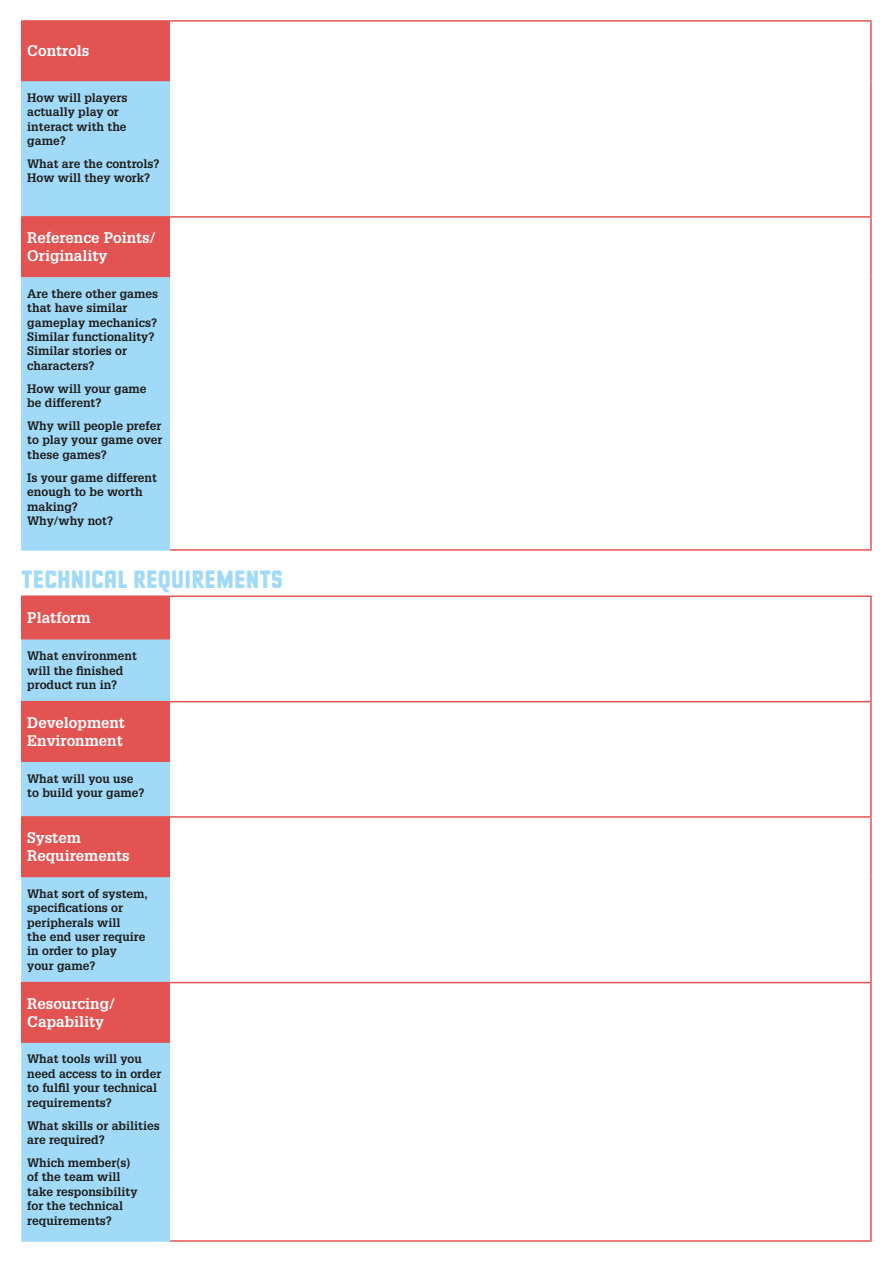
<style>
.page{position:relative;width:893px;height:1263px;background:#fff}
.page>*{position:absolute;margin:0;border:0;box-sizing:border-box;transform-origin:0 0}
.t1{font:700 27px "Berber King Caps";color:#a1daf8}
.t2{font:700 15px/18px "Glypha LT Std";color:#fff}
.t3{font:700 12px/14.4px "Glypha LT Std";color:#1d1d1b}
</style>
<div class="page">
<div style="left:21px;top:21px;width:149px;height:59px;background:#e35351"></div>
<div style="left:21px;top:80px;width:149px;height:137px;background:#a1daf8"></div>
<div style="left:21px;top:217px;width:149px;height:59px;background:#e35351"></div>
<div style="left:21px;top:276px;width:149px;height:274px;background:#a1daf8"></div>
<hr style="left:870px;top:22px;width:2px;height:58px;background:#e35351">
<hr style="left:21px;top:80px;width:149px;height:1px;background:#e35351">
<hr style="left:870px;top:80px;width:2px;height:136px;background:#e35351">
<hr style="left:170px;top:20px;width:702px;height:2px;background:#e35351">
<hr style="left:21px;top:20px;width:149px;height:2px;background:#e35351">
<hr style="left:170px;top:216px;width:702px;height:2px;background:#e35351">
<hr style="left:870px;top:218px;width:2px;height:58px;background:#e35351">
<hr style="left:870px;top:276px;width:2px;height:273px;background:#e35351">
<hr style="left:170px;top:549px;width:702px;height:2px;background:#e35351">
<hr style="left:21px;top:216px;width:149px;height:2px;background:#e35351">
<hr style="left:21px;top:276px;width:149px;height:1px;background:#e35351">
<hr style="left:21px;top:549px;width:149px;height:2px;background:#a1daf8">
<div style="left:21px;top:596px;width:149px;height:43px;background:#e35351"></div>
<div style="left:21px;top:639px;width:149px;height:601px;background:#a1daf8"></div>
<div style="left:21px;top:702px;width:149px;height:59px;background:#e35351"></div>
<div style="left:21px;top:761px;width:149px;height:56px;background:#a1daf8"></div>
<div style="left:21px;top:817px;width:149px;height:59px;background:#e35351"></div>
<div style="left:21px;top:982px;width:149px;height:60px;background:#e35351"></div>
<hr style="left:21px;top:595px;width:149px;height:2px;background:#e35351">
<hr style="left:170px;top:595px;width:702px;height:2px;background:#e35351">
<hr style="left:870px;top:597px;width:2px;height:42px;background:#e35351">
<hr style="left:870px;top:639px;width:2px;height:62px;background:#e35351">
<hr style="left:170px;top:701px;width:702px;height:1px;background:#e35351">
<hr style="left:870px;top:702px;width:2px;height:59px;background:#e35351">
<hr style="left:870px;top:761px;width:2px;height:55px;background:#e35351">
<hr style="left:170px;top:816px;width:702px;height:2px;background:#e35351">
<hr style="left:870px;top:818px;width:2px;height:58px;background:#e35351">
<hr style="left:870px;top:876px;width:2px;height:106px;background:#e35351">
<hr style="left:170px;top:982px;width:702px;height:1px;background:#e35351">
<hr style="left:870px;top:983px;width:2px;height:59px;background:#e35351">
<hr style="left:870px;top:1042px;width:2px;height:198px;background:#e35351">
<hr style="left:170px;top:1240px;width:702px;height:2px;background:#e35351">
<hr style="left:21px;top:1240px;width:149px;height:2px;background:#a1daf8">
<hr style="left:21px;top:701px;width:149px;height:1px;background:#e35351">
<hr style="left:21px;top:760px;width:149px;height:2px;background:#e35351">
<hr style="left:21px;top:816px;width:149px;height:2px;background:#e35351">
<hr style="left:21px;top:876px;width:149px;height:1px;background:#e35351">
<hr style="left:21px;top:1041px;width:149px;height:2px;background:#e35351">
<p class="t2" style="left:27px;top:41px;width:64px">Controls</p>
<p class="t3" style="left:27px;top:90px;width:102px">How will players actually play or interact with the game?</p>
<p class="t3" style="left:27px;top:156px;width:134px">What are the controls?<br>How will they work?</p>
<p class="t2" style="left:27px;top:228px;width:130px">Reference Points/<br>Originality</p>
<p class="t3" style="left:27px;top:286px;width:132px">Are there other games that have similar gameplay mechanics?<br>Similar functionality?<br>Similar stories or characters?</p>
<p class="t3" style="left:27px;top:381px;width:121px">How will your game be different?</p>
<p class="t3" style="left:27px;top:418px;width:137px;text-align:justify">Why will people prefer to play your game over these games?</p>
<p class="t3" style="left:27px;top:470px;width:131px">Is your game different enough to be worth making?<br>Why/why not?</p>
<h1 class="t1" style="left:21px;top:565px;width:263px">TECHNICAL REQUIREMENTS</h1>
<p class="t2" style="left:27px;top:608px;width:65px">Platform</p>
<p class="t3" style="left:27px;top:648px;width:111px">What environment will the finished product run in?</p>
<p class="t2" style="left:27px;top:713px;width:99px">Development<br>Environment</p>
<p class="t3" style="left:27px;top:771px;width:119px">What will you use to build your game?</p>
<p class="t2" style="left:27px;top:828px;width:104px">System<br>Requirements</p>
<p class="t3" style="left:27px;top:886px;width:122px">What sort of system, specifications or peripherals will<br>the end user require in order to play<br>your game?</p>
<p class="t2" style="left:27px;top:994px;width:89px">Resourcing/<br>Capability</p>
<p class="t3" style="left:27px;top:1052px;width:136px">What tools will you need access to in order to fulfil your technical requirements?</p>
<p class="t3" style="left:27px;top:1118px;width:134px">What skills or abilities are required?</p>
<p class="t3" style="left:27px;top:1155px;width:112px">Which member(s) of the team will take responsibility for the technical requirements?</p>
</div>
